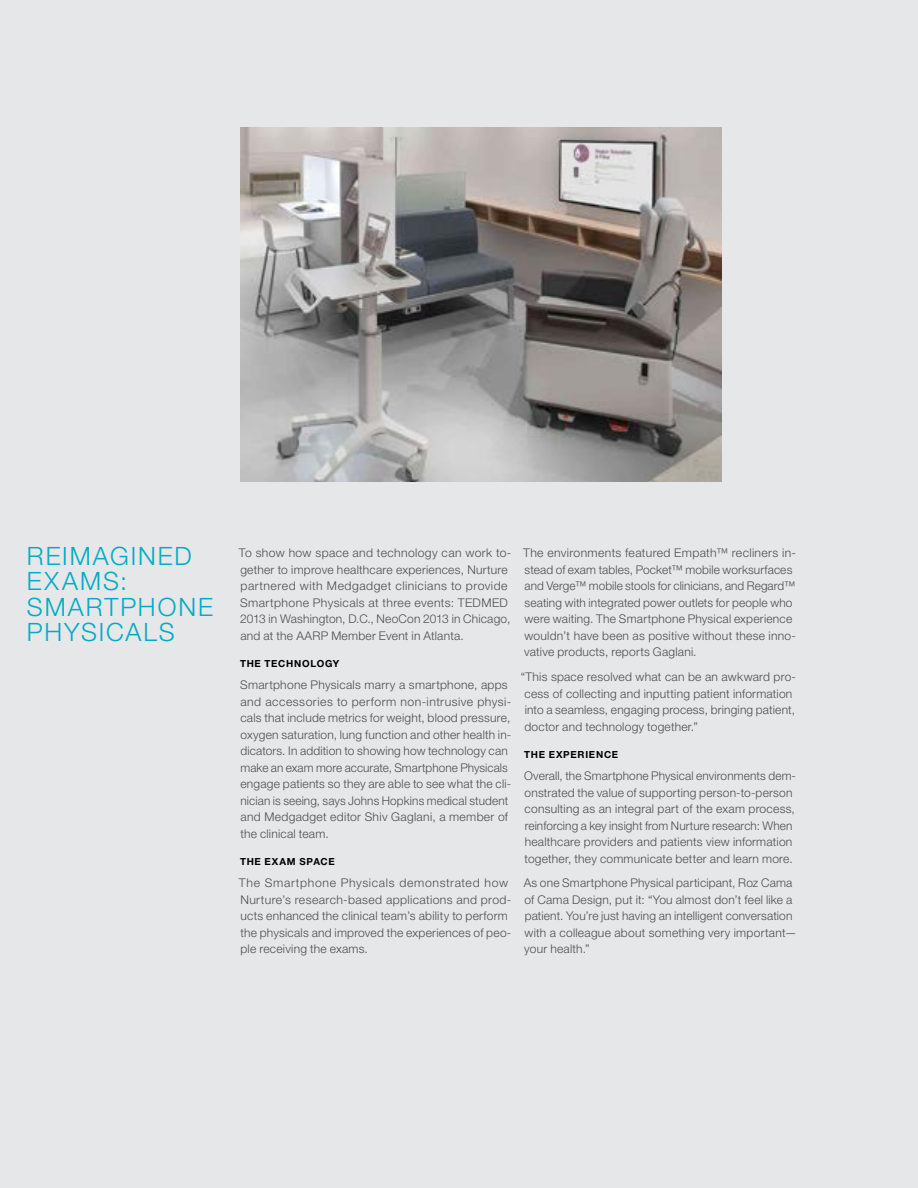
<style>
.page{position:relative;width:918px;height:1188px;background:#e6e7e8}
.page>*{position:absolute;margin:0;border:0;box-sizing:border-box;transform-origin:0 0}
.t1{font:300 25.35px/25.3px "Helvetica Neue LT Pro";letter-spacing:.075em;color:#00abc7}
.t2{font:300 12px/16.5px "Helvetica Neue LT Pro";letter-spacing:.02em;color:#4d4d4f}
.t3{font:700 9.75px "Helvetica Neue LT Pro";letter-spacing:.075em;color:#000}
</style>
<div class="page">
<img style="left:241px;top:127px;width:481px;height:355px">
<h1 class="t1" style="left:27px;top:543px;width:188px">REIMAGINED<br>EXAMS:<br>SMARTPHONE<br>PHYSICALS</h1>
<p class="t2" style="left:239px;top:544px;width:274px">To show how space and technology can work to&shy;gether to improve healthcare experiences, Nurture partnered with Medgadget clinicians to provide Smartphone Physicals at three events: TEDMED 2013 in Washington, D.C., NeoCon 2013 in Chicago, and at the AARP Member Event in Atlanta.</p>
<p class="t3" style="left:240px;top:657px;width:101px">THE TECHNOLOGY</p>
<p class="t2" style="left:240px;top:676px;width:273px">Smartphone Physicals marry a smartphone, apps and accessories to perform non-intrusive physi&shy;cals that include metrics for weight, blood pressure, oxygen saturation, lung function and other health in&shy;dicators. In addition to showing how technology can make an exam more accurate, Smartphone Physicals engage patients so they are able to see what the cli&shy;nician is seeing, says Johns Hopkins medical student and Medgadget editor Shiv Gaglani, a member of the clinical team.</p>
<p class="t3" style="left:240px;top:855px;width:96px">THE EXAM SPACE</p>
<p class="t2" style="left:239px;top:874px;width:274px">The Smartphone Physicals demonstrated how Nurture’s research-based applications and prod&shy;ucts enhanced the clinical team’s ability to perform the physicals and improved the experiences of peo&shy;ple receiving the exams.</p>
<p class="t2" style="left:523px;top:544px;width:274px">The environments featured Empath™ recliners in&shy;stead of exam tables, Pocket™ mobile worksurfaces and Verge™ mobile stools for clinicians, and Regard™ seating with integrated power outlets for people who were waiting. The Smartphone Physical experience wouldn’t have been as positive without these inno&shy;vative products, reports Gaglani.</p>
<p class="t2" style="left:525px;top:668px;width:273px;text-indent:-4px">“This space resolved what can be an awkward pro&shy;cess of collecting and inputting patient information into a seamless, engaging process, bringing patient, doctor and technology together.”</p>
<p class="t3" style="left:524px;top:748px;width:96px">THE EXPERIENCE</p>
<p class="t2" style="left:524px;top:767px;width:273px">Overall, the Smartphone Physical environments dem&shy;onstrated the value of supporting person-to-person consulting as an integral part of the exam process, reinforcing a key insight from Nurture research: When healthcare providers and patients view information together, they communicate better and learn more.</p>
<p class="t2" style="left:524px;top:874px;width:275px">As one Smartphone Physical participant, Roz Cama of Cama Design, put it: “You almost don’t feel like a patient. You’re just having an intelligent conversation with a colleague about something very important— your health.”</p>
</div>
